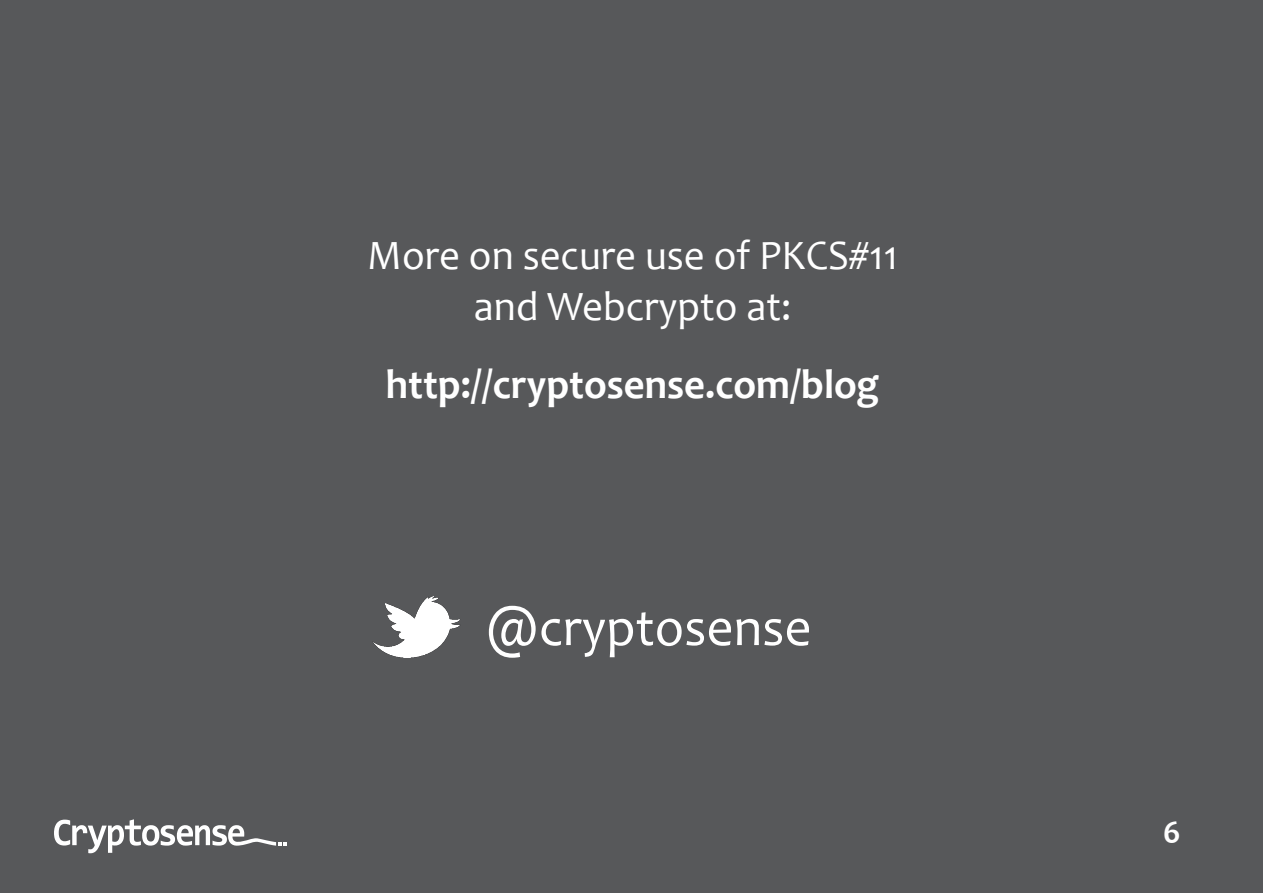
<style>
.page{position:relative;width:1263px;height:893px;background:#57585a}
.page>*{position:absolute;margin:0;border:0;box-sizing:border-box;transform-origin:0 0}
.slide_text_2{font:54.6px "Candara";color:#fff}
.slide_text_1{font:42px/50.4px "Candara";color:#fff;text-align:center}
.slide_text_1-2{font:700 42px "Candara";color:#fff}
.t1{font:700 33px "Candara";color:#fff}
</style>
<div class="page">
<svg style="left:54px;top:819px;width:233px;height:34px"></svg>
<img style="left:373px;top:597px;width:87px;height:60px">
<p class="slide_text_1" style="left:367px;top:230px;width:532px">More on secure use of PKCS#11 and Webcrypto at:</p>
<p class="slide_text_1-2" style="left:386px;top:358px;width:495px">http://cryptosense.com/blog</p>
<p class="slide_text_2" style="left:485px;top:593px;width:328px">@cryptosense</p>
<p class="t1" style="left:1163px;top:812px;width:19px">6</p>
</div>
